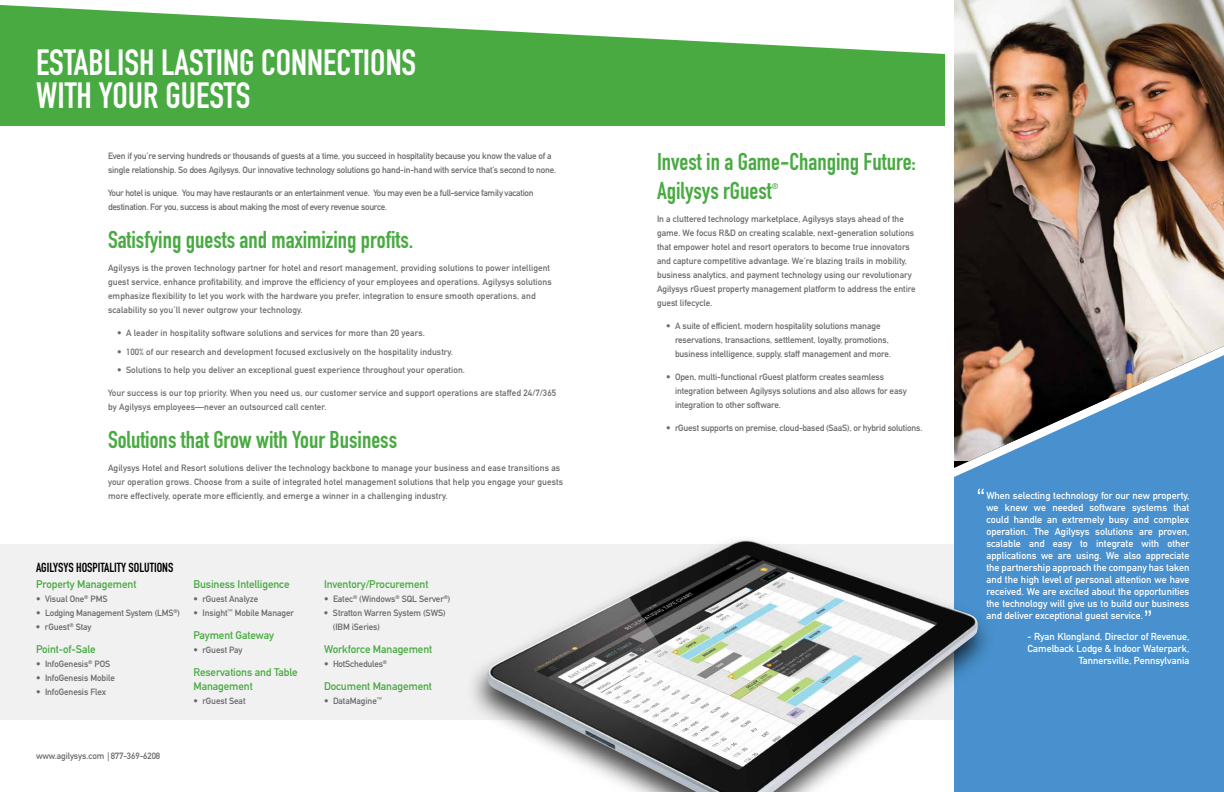
<style>
.page{position:relative;width:1224px;height:792px;background:#fff}
.page>*{position:absolute;margin:0;border:0;box-sizing:border-box;transform-origin:0 0}
.t1{font:36px "DIN Engschrift Std";color:#fff}
.t2{font:24px/28.8px "DIN Engschrift Std";color:#49aa42}
.t3{font:13px "DIN Engschrift Std";color:#000}
.t4{font:11px/14px "DIN Mittelschrift Std";letter-spacing:-.01em;color:#49aa42}
.t5{font:10px/12px "DIN Mittelschrift Std";color:#fff;text-align:justify}
.t6{font:9px/14px "DIN Mittelschrift Std";color:#696a6d}
.t7{font:9px/14px "DIN Mittelschrift Std";letter-spacing:-.02em;color:#696a6d}
.t8{font:9px/14px "DIN Mittelschrift Std";letter-spacing:-.03em;color:#696a6d}
.t9{font:8.2px "DIN Engschrift Std";color:#49aa42}
</style>
<div class="page">
<div style="left:0;top:544px;width:954px;height:176px;background:#f1f1f2"></div>
<img style="left:954px;top:0;width:270px;height:355px">
<svg style="left:0;top:5px;width:945px;height:121px;fill:#49aa42"></svg>
<svg style="left:954px;top:355px;width:270px;height:437px;fill:#4891ce"></svg>
<svg style="left:978px;top:488px;width:6px;height:6px"></svg>
<svg style="left:1145px;top:610px;width:6px;height:6px"></svg>
<div style="left:466px;top:534px;width:529px;height:258px;background:#000;opacity:.75"></div>
<img style="left:487px;top:540px;width:491px;height:252px">
<h1 class="t1" style="left:36px;top:41px;width:28px">Establish</h1>
<h1 class="t1" style="left:161px;top:41px;width:28px">Lasting</h1>
<h1 class="t1" style="left:261px;top:41px;width:30px">Connections</h1>
<h1 class="t1" style="left:36px;top:74px;width:160px">with Your Guests</h1>
<p class="t7" style="left:108px;top:149px;width:450px">Even if you’re serving hundreds or thousands of guests at a time, you succeed in hospitality because you know the value of a single relationship. So does Agilysys. Our innovative technology solutions go hand-in-hand with service that’s second to none.</p>
<p class="t8" style="left:108px;top:186px;width:427px">Your hotel is unique. You may have restaurants or an entertainment venue. You may even be a full-service family vacation destination. For you, success is about making the most of every revenue source.</p>
<h2 class="t2" style="left:108px;top:226px;width:307px">Satisfying guests and maximizing profits.</h2>
<p class="t6" style="left:108px;top:261px;width:445px">Agilysys is the proven technology partner for hotel and resort management, providing solutions to power intelligent guest service, enhance profitability, and improve the efficiency of your employees and operations. Agilysys solutions emphasize flexibility to let you work with the hardware you prefer, integration to ensure smooth operations, and scalability so you’ll never outgrow your technology.</p>
<p class="t6" style="left:117px;top:326px;width:309px">• A leader in hospitality software solutions and services for more than 20 years.</p>
<p class="t6" style="left:117px;top:345px;width:337px">• 100% of our research and development focused exclusively on the hospitality industry.</p>
<p class="t6" style="left:117px;top:363px;width:350px">• Solutions to help you deliver an exceptional guest experience throughout your operation.</p>
<p class="t6" style="left:108px;top:386px;width:450px">Your success is our top priority. When you need us, our customer service and support operations are staffed 24/7/365 by Agilysys employees—never an outsourced call center.</p>
<h2 class="t2" style="left:108px;top:425px;width:291px">Solutions that Grow with Your Business</h2>
<p class="t6" style="left:108px;top:461px;width:457px">Agilysys Hotel and Resort solutions deliver the technology backbone to manage your business and ease transitions as your operation grows. Choose from a suite of integrated hotel management solutions that help you engage your guests more effectively, operate more efficiently, and emerge a winner in a challenging industry.</p>
<h3 class="t3" style="left:36px;top:560px;width:11px">Agilysys</h3>
<h3 class="t3" style="left:76px;top:560px;width:11px">Hospitality</h3>
<h3 class="t3" style="left:129px;top:560px;width:12px">Solutions</h3>
<p class="t4" style="left:36px;top:578px;width:102px">Property Management</p>
<p class="t6" style="left:36px;top:592px;width:73px">• Visual One<sup>®</sup> PMS</p>
<p class="t7" style="left:36px;top:606px;width:146px">• Lodging Management System (LMS<sup>®</sup>)</p>
<p class="t6" style="left:36px;top:620px;width:57px">• rGuest<sup>®</sup> Stay</p>
<p class="t4" style="left:36px;top:643px;width:61px">Point-of-Sale</p>
<p class="t6" style="left:36px;top:657px;width:76px">• InfoGenesis<sup>®</sup> POS</p>
<p class="t6" style="left:36px;top:671px;width:80px">• InfoGenesis Mobile</p>
<p class="t6" style="left:36px;top:685px;width:72px">• InfoGenesis Flex</p>
<p class="t4" style="left:194px;top:578px;width:98px">Business Intelligence</p>
<p class="t6" style="left:194px;top:592px;width:66px">• rGuest Analyze</p>
<p class="t6" style="left:194px;top:606px;width:102px">• Insight<sup>™</sup> Mobile Manager</p>
<p class="t4" style="left:194px;top:629px;width:82px">Payment Gateway</p>
<p class="t6" style="left:194px;top:643px;width:51px">• rGuest Pay</p>
<p class="t4" style="left:194px;top:666px;width:106px">Reservations and Table<br>Management</p>
<p class="t6" style="left:194px;top:694px;width:54px">• rGuest Seat</p>
<p class="t6" style="left:36px;top:749px;width:126px">www.agilysys.com | 877-369-6208</p>
<p class="t4" style="left:324px;top:578px;width:106px">Inventory/Procurement</p>
<p class="t6" style="left:324px;top:592px;width:128px">• Eatec<sup>®</sup> (Windows<sup>®</sup> SQL Server<sup>®</sup>)</p>
<p class="t6" style="left:333px;top:606px;width:114px;text-indent:-9px">• Stratton Warren System (SWS) (IBM iSeries)</p>
<p class="t4" style="left:324px;top:643px;width:110px">Workforce Management</p>
<p class="t7" style="left:324px;top:657px;width:65px">• HotSchedules<sup>®</sup></p>
<p class="t4" style="left:324px;top:680px;width:110px">Document Management</p>
<p class="t6" style="left:324px;top:694px;width:59px">• DataMagine<sup>™</sup></p>
<h2 class="t2" style="left:657px;top:147px;width:261px">Invest in a Game-Changing Future:<br>Agilysys rGuest</h2>
<p class="t9" style="left:772px;top:182px;width:8px">®</p>
<p class="t6" style="left:657px;top:212px;width:260px">In a cluttered technology marketplace, Agilysys stays ahead of the game. We focus R&amp;D on creating scalable, next-generation solutions that empower hotel and resort operators to become true innovators and capture competitive advantage. We’re blazing trails in mobility, business analytics, and payment technology using our revolutionary Agilysys rGuest property management platform to address the entire guest lifecycle.</p>
<p class="t6" style="left:675px;top:319px;width:217px;text-indent:-9px">• A suite of efficient, modern hospitality solutions manage reservations, transactions, settlement, loyalty, promotions, business intelligence, supply, staff management and more.</p>
<p class="t6" style="left:675px;top:370px;width:233px;text-indent:-9px">• Open, multi-functional rGuest platform creates seamless integration between Agilysys solutions and also allows for easy integration to other software.</p>
<p class="t7" style="left:666px;top:421px;width:258px">• rGuest supports on premise, cloud-based (SaaS), or hybrid solutions.</p>
<p class="t5" style="left:986px;top:489px;width:205px">When selecting technology for our new property, we knew we needed software systems that could handle an extremely busy and complex operation. The Agilysys solutions are proven, scalable and easy to integrate with other applications we are using. We also appreciate the partnership approach the company has taken and the high level of personal attention we have received. We are excited about the opportunities the technology will give us to build our business and deliver exceptional guest service.</p>
<p class="t5" style="left:1028px;top:630px;width:163px;text-align:right">- Ryan Klongland, Director of Revenue,<br>Camelback Lodge &amp; Indoor Waterpark,<br>Tannersville, Pennsylvania</p>
</div>
